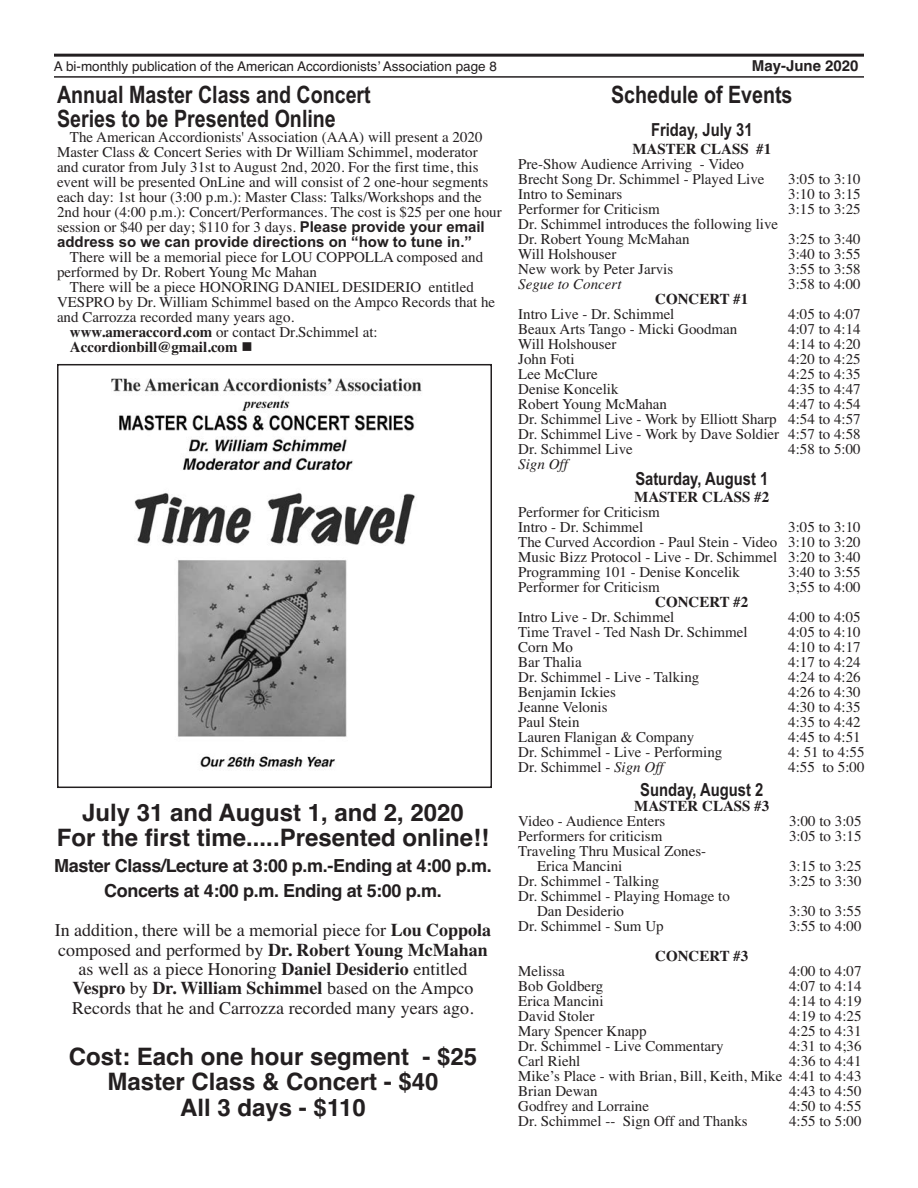
<style>
.page{position:relative;width:918px;height:1188px;background:#fff}
.page>*{position:absolute;margin:0;border:0;box-sizing:border-box;transform-origin:0 0}
.t1{font:700 24px/25.5px "Helvetica";color:#231f20;text-align:center}
.t2{font:700 24px/24px "Arial Narrow";color:#231f20}
.t3{font:18px/19.5px "Times";color:#231f20;text-align:center}
.t4{font:700 18px/25.5px "Helvetica";letter-spacing:-.02em;color:#231f20;text-align:center}
.t5{font:700 18px "Arial Narrow";color:#231f20}
.t6{font:15px/15px "Times";color:#231f20}
.t7{font:700 15px "Times";color:#231f20}
.t8{font:700 15px "Arial";color:#231f20}
.t9{font:italic 15px "Times";color:#231f20}
.t10{font:700 15px "Helvetica";color:#231f20}
.t11{font:13.5px "Helvetica";color:#231f20}
.s1{font-family:"Arial";font-weight:700}
.s2{font-weight:700}
.s3{font-style:italic}
</style>
<div class="page">
<hr style="left:54px;top:54px;width:810px;height:3px;background:#231f20">
<hr style="left:54px;top:76px;width:810px;height:2px;background:#231f20">
<img style="left:111px;top:378px;width:311px;height:392px">
<div style="left:57px;top:364px;width:435px;height:424px;border:2px solid #231f20"></div>
<p class="t11" style="left:54px;top:59px;width:444px">A bi-monthly publication of the American Accordionists’ Association page 8</p>
<p class="t10" style="left:752px;top:57px;width:108px">May-June 2020</p>
<h1 class="t2" style="left:57px;top:82px;width:315px">Annual Master Class and Concert<br>Series to be Presented Online</h1>
<p class="t6" style="left:57px;top:129px;width:446px;text-indent:13px">The American Accordionists' Association (AAA) will present a 2020<br>Master Class &amp; Concert Series with Dr William Schimmel, moderator and curator from July 31st to August 2nd, 2020. For the first time, this event will be presented OnLine and will consist of 2 one-hour segments each day: 1st hour (3:00 p.m.): Master Class: Talks/Workshops and the 2nd hour (4:00 p.m.): Concert/Performances. The cost is $25 per one hour session or $40 per day; $110 for 3 days. <span class="s1">Please provide your email</span></p>
<p class="t8" style="left:57px;top:233px;width:417px">address so we can provide directions on “how to tune in.”</p>
<p class="t6" style="left:57px;top:249px;width:428px;text-indent:13px">There will be a memorial piece for LOU COPPOLLA composed and performed by Dr. Robert Young Mc Mahan</p>
<p class="t6" style="left:70px;top:279px;width:405px">There will be a piece HONORING DANIEL DESIDERIO entitled</p>
<p class="t6" style="left:57px;top:294px;width:440px">VESPRO by Dr. William Schimmel based on the Ampco Records that he</p>
<p class="t6" style="left:57px;top:309px;width:239px">and Carrozza recorded many years ago.</p>
<p class="t6" style="left:70px;top:324px;width:309px"><span class="s2">www.ameraccord.com</span> or contact Dr.Schimmel at:</p>
<p class="t7" style="left:70px;top:338px;width:184px">Accordionbill@gmail.com ■</p>
<h1 class="t2" style="left:611px;top:82px;width:183px">Schedule of Events</h1>
<p class="t5" style="left:651px;top:119px;width:103px">Friday, July 31</p>
<p class="t7" style="left:632px;top:140px;width:140px">MASTER CLASS #1</p>
<p class="t6" style="left:518px;top:156px;width:248px">Pre-Show Audience Arriving - Video<br>Brecht Song Dr. Schimmel - Played Live</p>
<p class="t6" style="left:788px;top:171px;width:74px">3:05 to 3:10</p>
<p class="t6" style="left:518px;top:186px;width:106px">Intro to Seminars</p>
<p class="t6" style="left:788px;top:186px;width:74px">3:10 to 3:15</p>
<p class="t6" style="left:518px;top:201px;width:143px">Performer for Criticism</p>
<p class="t6" style="left:788px;top:201px;width:74px">3:15 to 3:25</p>
<p class="t6" style="left:518px;top:216px;width:261px">Dr. Schimmel introduces the following live<br>Dr. Robert Young McMahan</p>
<p class="t6" style="left:788px;top:231px;width:74px">3:25 to 3:40</p>
<p class="t6" style="left:518px;top:246px;width:100px">Will Holshouser</p>
<p class="t6" style="left:788px;top:246px;width:74px">3:40 to 3:55</p>
<p class="t6" style="left:518px;top:261px;width:156px">New work by Peter Jarvis</p>
<p class="t6" style="left:788px;top:261px;width:74px">3:55 to 3:58</p>
<p class="t9" style="left:518px;top:275px;width:105px">Segue to Concert</p>
<p class="t6" style="left:788px;top:276px;width:74px">3:58 to 4:00</p>
<p class="t7" style="left:655px;top:290px;width:94px">CONCERT #1</p>
<p class="t6" style="left:518px;top:306px;width:158px">Intro Live - Dr. Schimmel</p>
<p class="t6" style="left:788px;top:306px;width:74px">4:05 to 4:07</p>
<p class="t6" style="left:518px;top:321px;width:221px">Beaux Arts Tango - Micki Goodman</p>
<p class="t6" style="left:788px;top:321px;width:74px">4:07 to 4:14</p>
<p class="t6" style="left:518px;top:336px;width:100px">Will Holshouser</p>
<p class="t6" style="left:788px;top:336px;width:74px">4:14 to 4:20</p>
<p class="t6" style="left:518px;top:351px;width:58px">John Foti</p>
<p class="t6" style="left:788px;top:351px;width:74px">4:20 to 4:25</p>
<p class="t6" style="left:518px;top:366px;width:81px">Lee McClure</p>
<p class="t6" style="left:788px;top:366px;width:74px">4:25 to 4:35</p>
<p class="t6" style="left:518px;top:381px;width:102px">Denise Koncelik</p>
<p class="t6" style="left:788px;top:381px;width:74px">4:35 to 4:47</p>
<p class="t6" style="left:518px;top:396px;width:150px">Robert Young McMahan</p>
<p class="t6" style="left:518px;top:396px;width:344px;text-align:justify;text-indent:270px">4:47 to 4:54<br>Dr. Schimmel Live - Work by Elliott Sharp 4:54 to 4:57<br>Dr. Schimmel Live - Work by Dave Soldier 4:57 to 4:58<br>Dr. Schimmel Live</p>
<p class="t6" style="left:788px;top:441px;width:74px">4:58 to 5:00</p>
<h1 class="t1" style="left:57px;top:799px;width:434px">July 31 and August 1, and 2, 2020<br>For the first time.....Presented online!!</h1>
<p class="t4" style="left:54px;top:853px;width:439px">Master Class/Lecture at 3:00 p.m.-Ending at 4:00 p.m.<br>Concerts at 4:00 p.m. Ending at 5:00 p.m.</p>
<p class="t3" style="left:55px;top:920px;width:438px">In addition, there will be a memorial piece for <span class="s2">Lou Coppola </span>composed and performed by <span class="s2">Dr. Robert Young McMahan </span>as well as a piece Honoring <span class="s2">Daniel Desiderio</span> entitled <span class="s2">Vespro</span> by <span class="s2">Dr. William Schimmel</span> based on the Ampco Records that he and Carrozza recorded many years ago.</p>
<h1 class="t1" style="left:69px;top:1044px;width:410px">Cost: Each one hour segment - $25<br>Master Class &amp; Concert - $40<br>All 3 days - $110</h1>
<p class="t9" style="left:518px;top:455px;width:51px">Sign Off</p>
<p class="t5" style="left:635px;top:468px;width:134px">Saturday, August 1</p>
<p class="t7" style="left:634px;top:488px;width:137px">MASTER CLASS #2</p>
<p class="t6" style="left:518px;top:504px;width:143px">Performer for Criticism<br>Intro - Dr. Schimmel</p>
<p class="t6" style="left:518px;top:519px;width:344px;text-align:justify;text-indent:270px">3:05 to 3:10<br>The Curved Accordion - Paul Stein - Video 3:10 to 3:20<br>Music Bizz Protocol - Live - Dr. Schimmel 3:20 to 3:40<br>Programming 101 - Denise Koncelik</p>
<p class="t6" style="left:788px;top:564px;width:74px">3:40 to 3:55</p>
<p class="t6" style="left:518px;top:579px;width:143px">Performer for Criticism</p>
<p class="t6" style="left:788px;top:579px;width:74px">3;55 to 4:00</p>
<p class="t7" style="left:655px;top:593px;width:94px">CONCERT #2</p>
<p class="t6" style="left:518px;top:609px;width:158px">Intro Live - Dr. Schimmel</p>
<p class="t6" style="left:788px;top:609px;width:74px">4:00 to 4:05</p>
<p class="t6" style="left:518px;top:624px;width:231px">Time Travel - Ted Nash Dr. Schimmel</p>
<p class="t6" style="left:788px;top:624px;width:74px">4:05 to 4:10</p>
<p class="t6" style="left:518px;top:639px;width:56px">Corn Mo</p>
<p class="t6" style="left:788px;top:639px;width:74px">4:10 to 4:17</p>
<p class="t6" style="left:518px;top:654px;width:65px">Bar Thalia</p>
<p class="t6" style="left:788px;top:654px;width:74px">4:17 to 4:24</p>
<p class="t6" style="left:518px;top:669px;width:183px">Dr. Schimmel - Live - Talking</p>
<p class="t6" style="left:788px;top:669px;width:74px">4:24 to 4:26</p>
<p class="t6" style="left:518px;top:684px;width:99px">Benjamin Ickies</p>
<p class="t6" style="left:788px;top:684px;width:74px">4:26 to 4:30</p>
<p class="t6" style="left:518px;top:699px;width:91px">Jeanne Velonis</p>
<p class="t6" style="left:788px;top:699px;width:74px">4:30 to 4:35</p>
<p class="t6" style="left:518px;top:714px;width:63px">Paul Stein</p>
<p class="t6" style="left:788px;top:714px;width:74px">4:35 to 4:42</p>
<p class="t6" style="left:518px;top:729px;width:178px">Lauren Flanigan &amp; Company</p>
<p class="t6" style="left:788px;top:729px;width:74px">4:45 to 4:51</p>
<p class="t6" style="left:518px;top:744px;width:206px">Dr. Schimmel - Live - Performing</p>
<p class="t6" style="left:788px;top:744px;width:78px">4: 51 to 4:55</p>
<p class="t6" style="left:518px;top:759px;width:147px">Dr. Schimmel - <span class="s3">Sign Off</span></p>
<p class="t6" style="left:788px;top:759px;width:78px">4:55 to 5:00</p>
<p class="t5" style="left:640px;top:779px;width:125px">Sunday, August 2</p>
<p class="t7" style="left:634px;top:797px;width:137px">MASTER CLASS #3</p>
<p class="t6" style="left:518px;top:813px;width:148px">Video - Audience Enters</p>
<p class="t6" style="left:789px;top:813px;width:74px">3:00 to 3:05</p>
<p class="t6" style="left:518px;top:828px;width:146px">Performers for criticism</p>
<p class="t6" style="left:789px;top:828px;width:74px">3:05 to 3:15</p>
<p class="t6" style="left:537px;top:843px;width:171px;text-indent:-19px">Traveling Thru Musical Zones-<br>Erica Mancini</p>
<p class="t6" style="left:789px;top:858px;width:74px">3:15 to 3:25</p>
<p class="t6" style="left:518px;top:873px;width:143px">Dr. Schimmel - Talking</p>
<p class="t6" style="left:789px;top:873px;width:74px">3:25 to 3:30</p>
<p class="t6" style="left:537px;top:888px;width:194px;text-indent:-19px">Dr. Schimmel - Playing Homage to<br>Dan Desiderio</p>
<p class="t6" style="left:789px;top:903px;width:74px">3:30 to 3:55</p>
<p class="t6" style="left:518px;top:918px;width:147px">Dr. Schimmel - Sum Up</p>
<p class="t6" style="left:789px;top:918px;width:74px">3:55 to 4:00</p>
<p class="t7" style="left:655px;top:947px;width:94px">CONCERT #3</p>
<p class="t6" style="left:518px;top:963px;width:48px">Melissa</p>
<p class="t6" style="left:789px;top:963px;width:74px">4:00 to 4:07</p>
<p class="t6" style="left:518px;top:978px;width:87px">Bob Goldberg</p>
<p class="t6" style="left:789px;top:978px;width:74px">4:07 to 4:14</p>
<p class="t6" style="left:518px;top:993px;width:87px">Erica Mancini</p>
<p class="t6" style="left:789px;top:993px;width:74px">4:14 to 4:19</p>
<p class="t6" style="left:518px;top:1008px;width:78px">David Stoler</p>
<p class="t6" style="left:789px;top:1008px;width:74px">4:19 to 4:25</p>
<p class="t6" style="left:518px;top:1023px;width:130px">Mary Spencer Knapp</p>
<p class="t6" style="left:789px;top:1023px;width:74px">4:25 to 4:31</p>
<p class="t6" style="left:518px;top:1038px;width:207px">Dr. Schimmel - Live Commentary</p>
<p class="t6" style="left:789px;top:1038px;width:74px">4:31 to 4;36</p>
<p class="t6" style="left:518px;top:1053px;width:64px">Carl Riehl</p>
<p class="t6" style="left:518px;top:1053px;width:345px;text-align:justify;text-indent:271px">4:36 to 4:41<br>Mike’s Place - with Brian, Bill, Keith, Mike 4:41 to 4:43<br>Brian Dewan</p>
<p class="t6" style="left:789px;top:1083px;width:74px">4:43 to 4:50</p>
<p class="t6" style="left:518px;top:1098px;width:132px">Godfrey and Lorraine</p>
<p class="t6" style="left:789px;top:1098px;width:74px">4:50 to 4:55</p>
<p class="t6" style="left:518px;top:1113px;width:231px">Dr. Schimmel -- Sign Off and Thanks</p>
<p class="t6" style="left:789px;top:1113px;width:74px">4:55 to 5:00</p>
</div>
